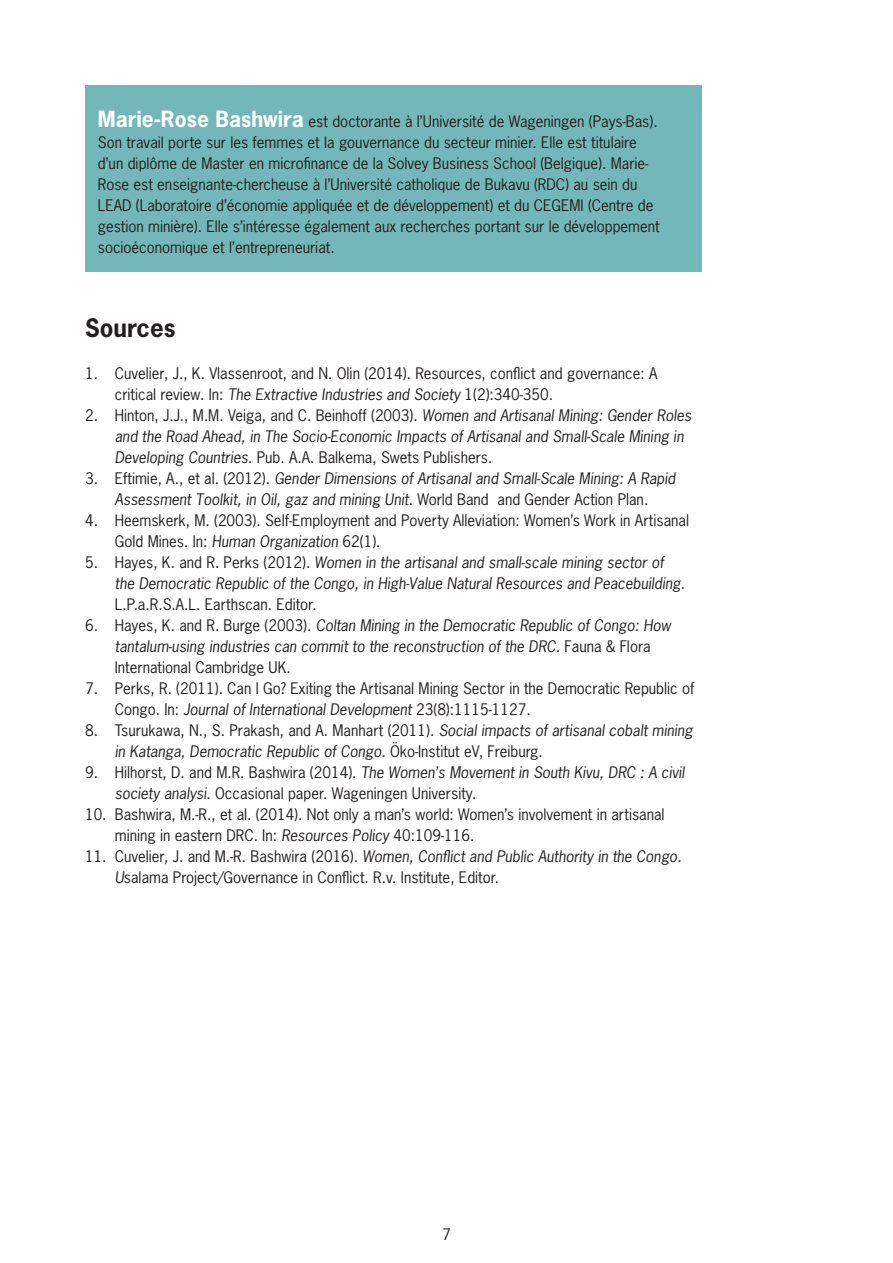
<style>
.page{position:relative;width:893px;height:1263px;background:#fff}
.page>*{position:absolute;margin:0;border:0;box-sizing:border-box;transform-origin:0 0}
.kop{font:700 24px "News Gothic";color:#231f20}
.basis{font:15px/21px "News Gothic";color:#231f20}
.t1{font:italic 15px/21px "News Gothic";color:#231f20}
.s1{font-weight:700;font-size:21px;color:#fff}
.s2{font-style:italic}
.s3{font-style:normal}
</style>
<div class="page">
<div style="left:85px;top:85px;width:617px;height:186px;background:#74b7b9"></div>
<p class="basis" style="left:98px;top:110px;width:563px"><span class="s1">Marie-Rose Bashwira</span> est doctorante à l’Université de Wageningen (Pays-Bas).<br>Son travail porte sur les femmes et la gouvernance du secteur minier. Elle est titulaire d’un diplôme de Master en microfinance de la Solvey Business School (Belgique). Marie-Rose est enseignante-chercheuse à l’Université catholique de Bukavu (RDC) au sein du LEAD (Laboratoire d’économie appliquée et de développement) et du CEGEMI (Centre de gestion minière). Elle s’intéresse également aux recherches portant sur le développement socioéconomique et l’entrepreneuriat.</p>
<p class="kop" style="left:85px;top:312px;width:92px">Sources</p>
<p class="basis" style="left:115px;top:362px;width:544px;text-indent:-30px">1. Cuvelier, J., K. Vlassenroot, and N. Olin (2014). Resources, conflict and governance: A critical review. In: <span class="s2">The Extractive Industries and Society</span> 1(2):340-350.</p>
<p class="t1" style="left:115px;top:404px;width:578px;text-indent:-30px"><span class="s3">2. Hinton, J.J., M.M. Veiga, and C. Beinhoff (2003).</span> Women and Artisanal Mining: Gender Roles and the Road Ahead, in The Socio-Economic Impacts of Artisanal and Small-Scale Mining in<br>Developing Countries<span class="s3">. Pub. A.A. Balkema, Swets Publishers.</span></p>
<p class="t1" style="left:85px;top:467px;width:592px;text-align:center"><span class="s3">3. Eftimie, A., et al. (2012).</span> Gender Dimensions of Artisanal and Small-Scale Mining: A Rapid<br>Assessment Toolkit, in Oil, gaz and mining Unit<span class="s3">. World Band and Gender Action Plan.</span></p>
<p class="basis" style="left:115px;top:509px;width:576px;text-indent:-30px">4. Heemskerk, M. (2003). Self-Employment and Poverty Alleviation: Women’s Work in Artisanal<br>Gold Mines. In: <span class="s2">Human Organization</span> 62(1).</p>
<p class="t1" style="left:115px;top:551px;width:572px;text-indent:-30px"><span class="s3">5. Hayes, K. and R. Perks (2012).</span> Women in the artisanal and small-scale mining sector of the Democratic Republic of the Congo, in High-Value Natural Resources and Peacebuilding<span class="s3">.<br>L.P.a.R.S.A.L. Earthscan. Editor.</span></p>
<p class="t1" style="left:115px;top:614px;width:557px;text-indent:-30px"><span class="s3">6. Hayes, K. and R. Burge (2003).</span> Coltan Mining in the Democratic Republic of Congo: How tantalum-using industries can commit to the reconstruction of the DRC. <span class="s3">Fauna &amp; Flora<br>International Cambridge UK.</span></p>
<p class="basis" style="left:115px;top:677px;width:581px;text-indent:-30px">7. Perks, R. (2011). Can I Go? Exiting the Artisanal Mining Sector in the Democratic Republic of<br>Congo. In: <span class="s2">Journal of International Development</span> 23(8):1115-1127.</p>
<p class="t1" style="left:115px;top:719px;width:580px;text-indent:-30px"><span class="s3">8. Tsurukawa, N., S. Prakash, and A. Manhart (2011).</span> Social impacts of artisanal cobalt mining in Katanga, Democratic Republic of Congo. <span class="s3">Öko-Institut eV, Freiburg.</span></p>
<p class="basis" style="left:115px;top:761px;width:571px;text-indent:-30px">9. Hilhorst, D. and M.R. Bashwira (2014). <span class="s2">The Women’s Movement in South Kivu, DRC : A civil society analysi</span>. Occasional paper. Wageningen University.</p>
<p class="basis" style="left:115px;top:803px;width:551px;text-indent:-30px">10. Bashwira, M.-R., et al. (2014). Not only a man’s world: Women’s involvement in artisanal mining in eastern DRC. In: <span class="s2">Resources Policy</span> 40:109-116.</p>
<p class="basis" style="left:115px;top:845px;width:568px;text-indent:-30px">11. Cuvelier, J. and M.-R. Bashwira (2016). <span class="s2">Women, Conflict and Public Authority in the Congo.<br>U</span>salama Project/Governance in Conflict. R.v. Institute, Editor.</p>
<p class="basis" style="left:442px;top:1223px;width:10px">7</p>
</div>
